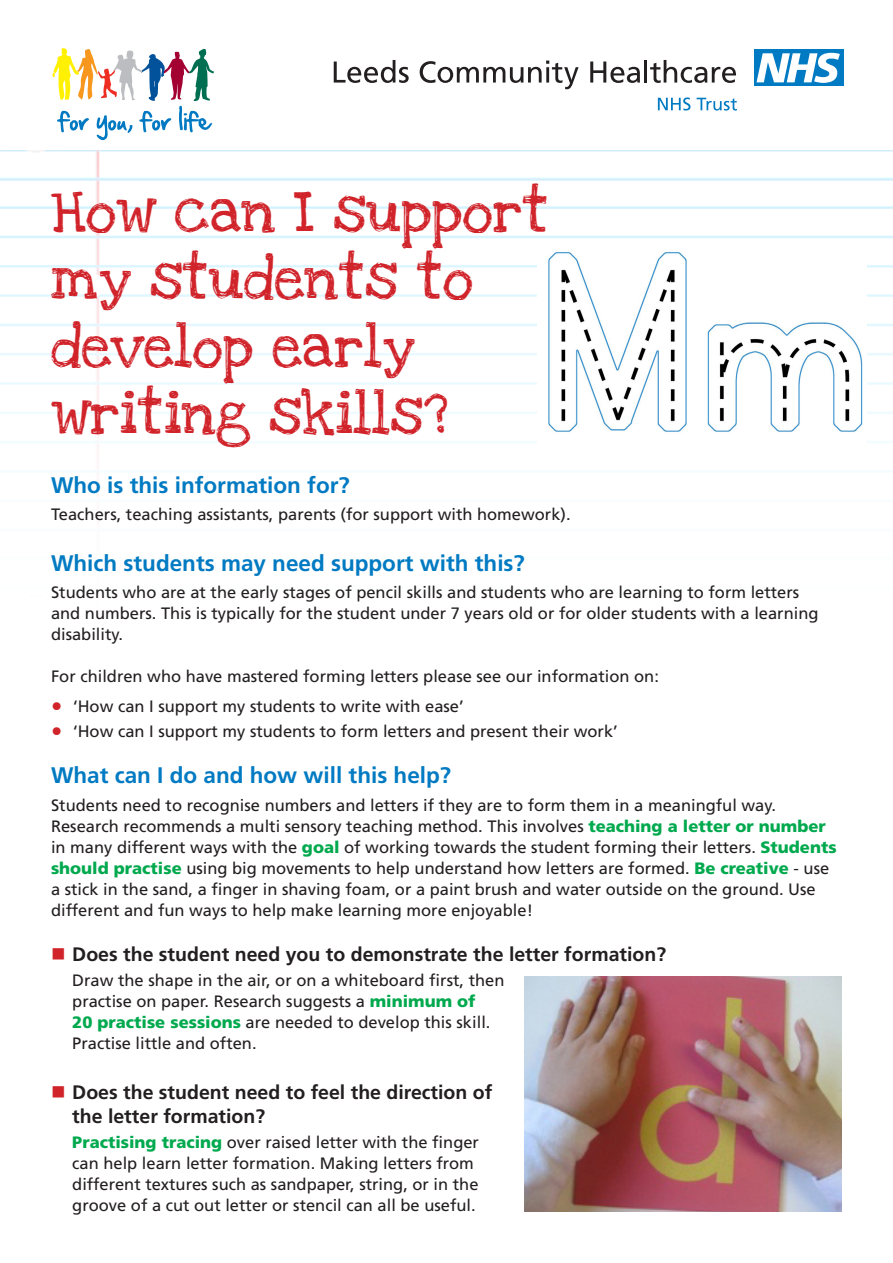
<style>
.page{position:relative;width:893px;height:1263px;background:#fff}
.page>*{position:absolute;margin:0;border:0;box-sizing:border-box;transform-origin:0 0}
.t1{font:43.5px/67.5px "Love Ya Like A Sister";color:#d1232a}
.t2{font:700 22.5px "Frutiger";color:#007ac2}
.t3{font:700 19.5px/24px "Frutiger";color:#231f20}
.t4{font:16.5px/21px "Frutiger";color:#231f20}
.s1{font-size:22.5px;color:#d1232a}
.s2{font-weight:900;color:#00a94e}
.s3{color:#d1232a}
</style>
<div class="page">
<img style="left:0;top:151px;width:893px;height:301px">
<svg style="left:334px;top:60px;width:75px;height:23px"></svg>
<svg style="left:420px;top:61px;width:159px;height:28px"></svg>
<svg style="left:590px;top:62px;width:50px;height:21px"></svg>
<hr style="left:644px;top:60px;width:3px;height:23px;background:#231f20">
<svg style="left:650px;top:60px;width:86px;height:23px"></svg>
<div style="left:754px;top:50px;width:89px;height:36px;background:#007ac2"></div>
<svg style="left:756px;top:53px;width:84px;height:30px"></svg>
<svg style="left:658px;top:97px;width:32px;height:14px"></svg>
<svg style="left:697px;top:98px;width:40px;height:13px"></svg>
<svg style="left:52px;top:48px;width:162px;height:92px"></svg>
<img style="left:537px;top:242px;width:329px;height:202px">
<img style="left:525px;top:977px;width:317px;height:235px">
<div style="left:89px;top:207px;width:24px;height:23px;background:#fff;border-radius:50%"></div>
<div style="left:81px;top:274px;width:24px;height:23px;background:#fff;border-radius:50%"></div>
<p class="t1" style="left:51px;top:179px;width:499px">How can I support my students to develop early</p>
<p class="t1" style="left:51px;top:382px;width:398px">writing skills?</p>
<p class="t2" style="left:51px;top:472px;width:300px">Who is this information for?</p>
<p class="t4" style="left:51px;top:504px;width:521px">Teachers, teaching assistants, parents (for support with homework).</p>
<p class="t2" style="left:51px;top:550px;width:475px">Which students may need support with this?</p>
<p class="t4" style="left:51px;top:582px;width:769px">Students who are at the early stages of pencil skills and students who are learning to form letters and numbers. This is typically for the student under 7 years old or for older students with a learning disability.</p>
<p class="t4" style="left:51px;top:666px;width:609px">For children who have mastered forming letters please see our information on:</p>
<p class="t4" style="left:51px;top:695px;width:414px"><span class="s1">•</span> ‘How can I support my students to write with ease’</p>
<p class="t4" style="left:51px;top:721px;width:568px"><span class="s1">•</span> ‘How can I support my students to form letters and present their work’</p>
<p class="t2" style="left:51px;top:762px;width:402px">What can I do and how will this help?</p>
<p class="t4" style="left:51px;top:794px;width:787px">Students need to recognise numbers and letters if they are to form them in a meaningful way.<br>Research recommends a multi sensory teaching method. This involves <span class="s2">teaching a letter or number </span>in many different ways with the <span class="s2">goal</span> of working towards the student forming their letters. <span class="s2">Students should practise</span> using big movements to help understand how letters are formed. <span class="s2">Be creative</span> - use a stick in the sand, a finger in shaving foam, or a paint brush and water outside on the ground. Use different and fun ways to help make learning more enjoyable!</p>
<p class="t3" style="left:51px;top:942px;width:617px"><span class="s3">■</span> Does the student need you to demonstrate the letter formation?</p>
<p class="t4" style="left:72px;top:970px;width:434px">Draw the shape in the air, or on a whiteboard first, then practise on paper. Research suggests a <span class="s2">minimum of<br>20 practise sessions</span> are needed to develop this skill.<br>Practise little and often.</p>
<p class="t3" style="left:72px;top:1079px;width:422px;text-indent:-21px"><span class="s3">■</span> Does the student need to feel the direction of the letter formation?</p>
<p class="t4" style="left:72px;top:1131px;width:408px"><span class="s2">Practising tracing</span> over raised letter with the finger can help learn letter formation. Making letters from different textures such as sandpaper, string, or in the groove of a cut out letter or stencil can all be useful.</p>
</div>
